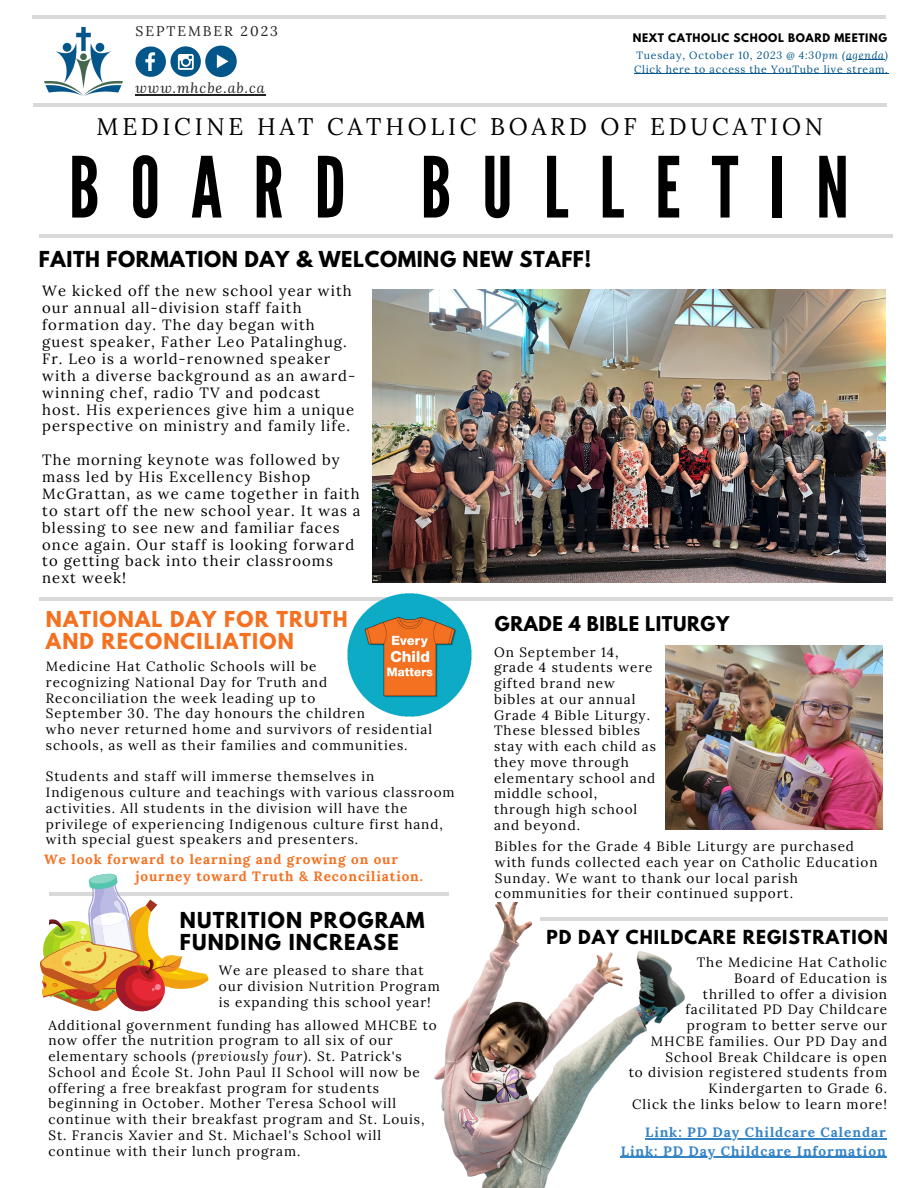
<style>
.page{position:relative;width:918px;height:1188px;background:#fff}
.page>*{position:absolute;margin:0;border:0;box-sizing:border-box;transform-origin:0 0}
.t1{font:84px "League Gothic";letter-spacing:.37em;color:#000}
.t2{font:24px "Lora";letter-spacing:.155em;color:#000}
.t3{font:700 19.5px/21.3px "League Spartan";letter-spacing:.06em;color:#f47121}
.t4{font:700 19.5px "League Spartan";letter-spacing:.03em;color:#000}
.t5{font:700 19.5px/21.3px "League Spartan";letter-spacing:.06em;color:#000}
.t6{font:700 18px "League Spartan";letter-spacing:.03em;color:#000}
.t7{font:700 17.1px "League Spartan";letter-spacing:.06em;color:#000}
.t8{font:14.85px/16.8px "Lora";letter-spacing:.07em;color:#000}
.t9{font:italic 14.25px "Lora";letter-spacing:.07em;color:#222}
.t10{font:13.95px "Lora";letter-spacing:.14em;color:#222}
.t11{font:700 13.65px "Lora";letter-spacing:.07em;color:#3584c6}
.t12{font:13.5px/15.8px "Lora";letter-spacing:.07em;color:#000}
.t13{font:700 13.5px "Lora";letter-spacing:.07em;color:#f47121}
.t14{font:10.5px "Lora";letter-spacing:.07em;color:#02568a}
.t15{font:italic 10.5px "Lora";letter-spacing:.07em;color:#02568a}
.t16{font:700 10.5px "League Spartan";letter-spacing:.06em;color:#000}
.s1{font-style:normal}
.s2{font-style:italic}
</style>
<div class="page">
<img style="left:372px;top:290px;width:513px;height:292px">
<hr style="left:33px;top:104px;width:854px;height:3px;background:#000">
<hr style="left:32px;top:15px;width:854px;height:4px;background:#d9d9d9">
<hr style="left:39px;top:234px;width:854px;height:4px;background:#d9d9d9">
<svg style="left:136px;top:46px;width:30px;height:31px"></svg>
<div style="left:170px;top:46px;width:31px;height:31px;background:#02568a;border-radius:50%"></div>
<svg style="left:178px;top:54px;width:16px;height:16px"></svg>
<svg style="left:205px;top:46px;width:32px;height:31px"></svg>
<img style="left:44px;top:27px;width:79px;height:69px">
<hr style="left:50px;top:892px;width:399px;height:3px;background:#000">
<hr style="left:494px;top:917px;width:394px;height:4px;background:#d9d9d9">
<img style="left:666px;top:645px;width:217px;height:185px">
<svg style="left:40px;top:873px;width:171px;height:139px"></svg>
<hr style="left:39px;top:598px;width:853px;height:3px;background:#000">
<hr style="left:645px;top:1138px;width:52px;height:1px;background:#3584c6">
<hr style="left:697px;top:1138px;width:190px;height:1px;background:#3584c6">
<hr style="left:621px;top:1157px;width:182px;height:1px;background:#3584c6">
<hr style="left:803px;top:1157px;width:84px;height:1px;background:#3584c6">
<img style="left:434px;top:903px;width:257px;height:285px">
<img style="left:341px;top:593px;width:137px;height:124px">
<hr style="left:846px;top:59px;width:39px;height:1px;background:#02568a">
<hr style="left:634px;top:73px;width:255px;height:1px;background:#02568a">
<svg style="left:136px;top:94px;width:12px;height:2px"></svg>
<hr style="left:148px;top:94px;width:118px;height:2px;background:#222">
<p class="t10" style="left:136px;top:22px;width:144px">SEPTEMBER 2023</p>
<p class="t9" style="left:136px;top:79px;width:131px">www.mhcbe.ab.ca</p>
<p class="t16" style="left:633px;top:32px;width:256px">NEXT CATHOLIC SCHOOL BOARD MEETING</p>
<p class="t15" style="left:636px;top:48px;width:253px"><span class="s1">Tuesday, October 10</span>, 2023 @ 4:30pm (agenda)</p>
<p class="t14" style="left:634px;top:62px;width:255px">Click here to access the YouTube live stream.</p>
<p class="t2" style="left:97px;top:111px;width:728px">MEDICINE HAT CATHOLIC BOARD OF EDUCATION</p>
<p class="t1" style="left:69px;top:139px;width:782px">BOARD BULLETIN</p>
<p class="t4" style="left:39px;top:250px;width:554px">FAITH FORMATION DAY &amp; WELCOMING NEW STAFF!</p>
<p class="t8" style="left:42px;top:283px;width:315px">We kicked off the new school year with our annual all-division staff faith formation day. The day began with guest speaker, Father Leo Patalinghug.<br>Fr. Leo is a world-renowned speaker with a diverse background as an award&shy;winning chef, radio TV and podcast host. His experiences give him a unique perspective on ministry and family life.</p>
<p class="t8" style="left:42px;top:451px;width:320px">The morning keynote was followed by mass led by His Excellency Bishop McGrattan, as we came together in faith to start off the new school year. It was a blessing to see new and familiar faces once again. Our staff is looking forward to getting back into their classrooms next week!</p>
<p class="t3" style="left:46px;top:611px;width:303px">NATIONAL DAY FOR TRUTH<br>AND RECONCILIATION</p>
<p class="t12" style="left:46px;top:658px;width:272px">Medicine Hat Catholic Schools will be</p>
<p class="t12" style="left:46px;top:674px;width:283px">recognizing National Day for Truth and</p>
<p class="t12" style="left:46px;top:690px;width:271px">Reconciliation the week leading up to</p>
<p class="t12" style="left:46px;top:706px;width:321px">September 30. The day honours the children</p>
<p class="t12" style="left:46px;top:721px;width:388px">who never returned home and survivors of residential schools, as well as their families and communities.</p>
<p class="t12" style="left:46px;top:769px;width:410px">Students and staff will immerse themselves in Indigenous culture and teachings with various classroom activities. All students in the division will have the privilege of experiencing Indigenous culture first hand, with special guest speakers and presenters.</p>
<p class="t13" style="left:44px;top:850px;width:355px">We look forward to learning and growing on our</p>
<p class="t13" style="left:136px;top:868px;width:289px">journey toward Truth &amp; Reconciliation.</p>
<p class="t5" style="left:180px;top:912px;width:246px">NUTRITION PROGRAM<br>FUNDING INCREASE</p>
<p class="t12" style="left:219px;top:962px;width:206px">We are pleased to share that</p>
<p class="t12" style="left:219px;top:978px;width:223px">our division Nutrition Program</p>
<p class="t12" style="left:219px;top:994px;width:214px">is expanding this school year!</p>
<p class="t12" style="left:48px;top:1017px;width:390px">Additional government funding has allowed MHCBE to now offer the nutrition program to all six of our elementary schools <span class="s2">(previously four)</span>. St. Patrick's School and École St. John Paul II School will now be offering a free breakfast program for students beginning in October. Mother Teresa School will continue with their breakfast program and St. Louis,</p>
<p class="t12" style="left:48px;top:1127px;width:334px">St. Francis Xavier and St. Michael's School will continue with their lunch program.</p>
<p class="t6" style="left:495px;top:615px;width:236px">GRADE 4 BIBLE LITURGY</p>
<p class="t12" style="left:494px;top:644px;width:164px">On September 14, grade 4 students were gifted brand new bibles at our annual<br>Grade 4 Bible Liturgy.<br>These blessed bibles stay with each child as they move through elementary school and middle school, through high school and beyond.</p>
<p class="t12" style="left:495px;top:838px;width:384px">Bibles for the Grade 4 Bible Liturgy are purchased with funds collected each year on Catholic Education Sunday. We want to thank our local parish communities for their continued support.</p>
<p class="t7" style="left:547px;top:929px;width:343px">PD DAY CHILDCARE REGISTRATION</p>
<p class="t12" style="left:697px;top:954px;width:192px">The Medicine Hat Catholic</p>
<p class="t12" style="left:734px;top:970px;width:155px">Board of Education is</p>
<p class="t12" style="left:703px;top:986px;width:186px">thrilled to offer a division</p>
<p class="t12" style="left:685px;top:1002px;width:203px">facilitated PD Day Childcare</p>
<p class="t12" style="left:687px;top:1017px;width:202px">program to better serve our</p>
<p class="t12" style="left:651px;top:1033px;width:238px">MHCBE families. Our PD Day and</p>
<p class="t12" style="left:666px;top:1049px;width:223px">School Break Childcare is open</p>
<p class="t12" style="left:629px;top:1065px;width:260px;text-align:right">to division registered students from<br>Kindergarten to Grade 6.</p>
<p class="t12" style="left:632px;top:1096px;width:256px">Click the links below to learn more!</p>
<p class="t11" style="left:645px;top:1123px;width:242px">Link: PD Day Childcare Calendar</p>
<p class="t11" style="left:621px;top:1142px;width:266px">Link: PD Day Childcare Information</p>
</div>
